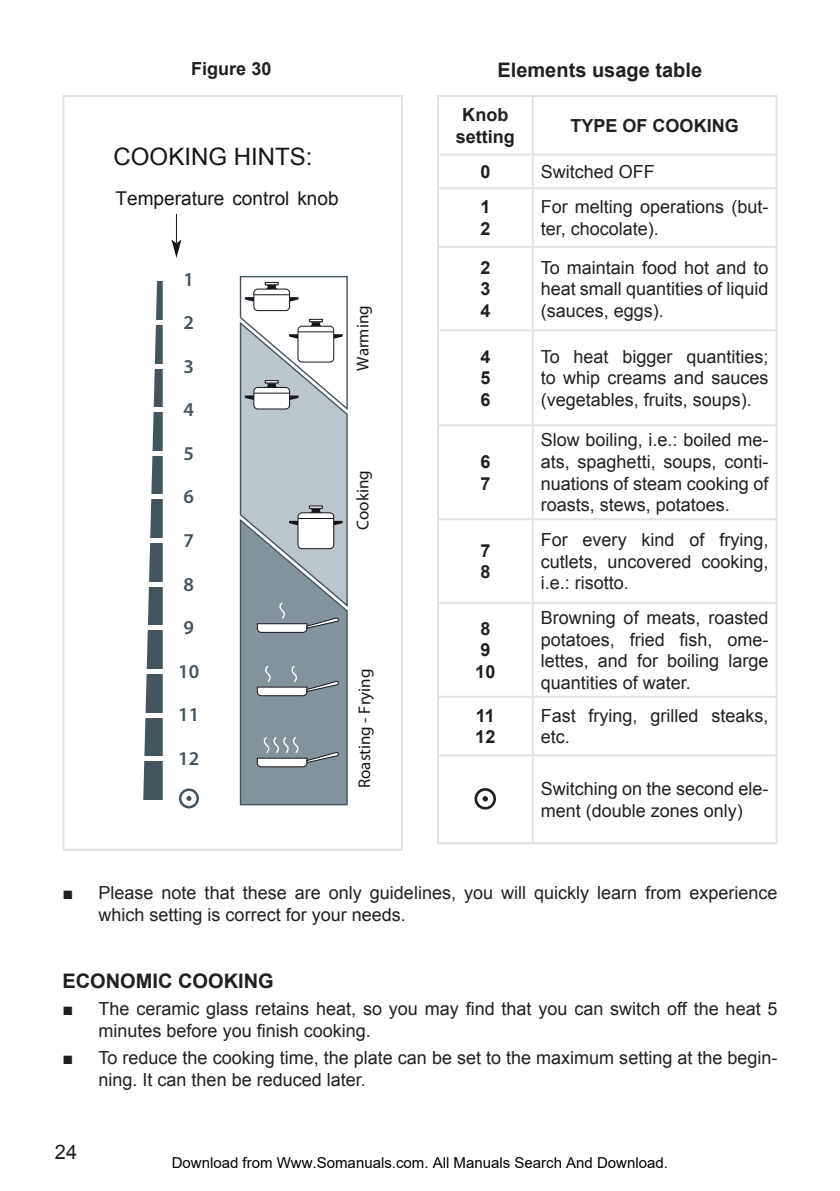
<style>
.page{position:relative;width:840px;height:1191px;background:#fff}
.page>*{position:absolute;margin:0;border:0;box-sizing:border-box;transform-origin:0 0}
.t1{font:24px "Arial";color:#18151a}
.t2{font:700 20px "Arial";color:#231f20}
.t3{font:20px "Arial";color:#231f20}
.t4{font:600 19.6px "Myriad Pro";color:#45555f}
.t5{font:19px "Arial";color:#18151a}
.t6{font:18px/21.6px "Arial";color:#231f20}
.t7{font:700 18px/21.6px "Arial";color:#231f20}
.t8{font:600 17px "Itc Eras";color:#18151a}
.t9{font:15px "Arial";color:#000}
</style>
<div class="page">
<hr style="left:437px;top:95px;width:95px;height:2px;background:#e1e2e4">
<hr style="left:437px;top:97px;width:2px;height:57px;background:#e1e2e4">
<hr style="left:532px;top:95px;width:245px;height:2px;background:#e1e2e4">
<hr style="left:531px;top:97px;width:2px;height:57px;background:#e1e2e4">
<hr style="left:775px;top:97px;width:2px;height:57px;background:#e1e2e4">
<hr style="left:437px;top:154px;width:95px;height:2px;background:#e1e2e4">
<hr style="left:437px;top:156px;width:2px;height:31px;background:#e1e2e4">
<hr style="left:532px;top:154px;width:245px;height:2px;background:#e1e2e4">
<hr style="left:531px;top:156px;width:2px;height:31px;background:#e1e2e4">
<hr style="left:775px;top:156px;width:2px;height:31px;background:#e1e2e4">
<hr style="left:437px;top:187px;width:95px;height:2px;background:#e1e2e4">
<hr style="left:437px;top:189px;width:2px;height:57px;background:#e1e2e4">
<hr style="left:532px;top:187px;width:245px;height:2px;background:#e1e2e4">
<hr style="left:531px;top:189px;width:2px;height:57px;background:#e1e2e4">
<hr style="left:775px;top:189px;width:2px;height:57px;background:#e1e2e4">
<hr style="left:437px;top:246px;width:95px;height:2px;background:#e1e2e4">
<hr style="left:437px;top:248px;width:2px;height:81px;background:#e1e2e4">
<hr style="left:532px;top:246px;width:245px;height:2px;background:#e1e2e4">
<hr style="left:531px;top:248px;width:2px;height:81px;background:#e1e2e4">
<hr style="left:775px;top:248px;width:2px;height:81px;background:#e1e2e4">
<hr style="left:437px;top:329px;width:95px;height:2px;background:#e1e2e4">
<hr style="left:437px;top:331px;width:2px;height:93px;background:#e1e2e4">
<hr style="left:532px;top:329px;width:245px;height:2px;background:#e1e2e4">
<hr style="left:531px;top:331px;width:2px;height:93px;background:#e1e2e4">
<hr style="left:775px;top:331px;width:2px;height:93px;background:#e1e2e4">
<hr style="left:437px;top:424px;width:95px;height:2px;background:#e1e2e4">
<hr style="left:437px;top:426px;width:2px;height:92px;background:#e1e2e4">
<hr style="left:532px;top:424px;width:245px;height:2px;background:#e1e2e4">
<hr style="left:531px;top:426px;width:2px;height:92px;background:#e1e2e4">
<hr style="left:775px;top:426px;width:2px;height:92px;background:#e1e2e4">
<hr style="left:437px;top:518px;width:95px;height:2px;background:#e1e2e4">
<hr style="left:437px;top:520px;width:2px;height:82px;background:#e1e2e4">
<hr style="left:532px;top:518px;width:245px;height:2px;background:#e1e2e4">
<hr style="left:531px;top:520px;width:2px;height:82px;background:#e1e2e4">
<hr style="left:775px;top:520px;width:2px;height:82px;background:#e1e2e4">
<hr style="left:437px;top:602px;width:95px;height:2px;background:#e1e2e4">
<hr style="left:437px;top:604px;width:2px;height:92px;background:#e1e2e4">
<hr style="left:532px;top:602px;width:245px;height:2px;background:#e1e2e4">
<hr style="left:531px;top:604px;width:2px;height:92px;background:#e1e2e4">
<hr style="left:775px;top:604px;width:2px;height:92px;background:#e1e2e4">
<hr style="left:437px;top:696px;width:95px;height:2px;background:#e1e2e4">
<hr style="left:437px;top:698px;width:2px;height:56px;background:#e1e2e4">
<hr style="left:532px;top:696px;width:245px;height:2px;background:#e1e2e4">
<hr style="left:531px;top:698px;width:2px;height:56px;background:#e1e2e4">
<hr style="left:775px;top:698px;width:2px;height:56px;background:#e1e2e4">
<hr style="left:437px;top:754px;width:95px;height:2px;background:#e1e2e4">
<hr style="left:437px;top:756px;width:2px;height:86px;background:#e1e2e4">
<hr style="left:532px;top:754px;width:245px;height:2px;background:#e1e2e4">
<hr style="left:531px;top:756px;width:2px;height:86px;background:#e1e2e4">
<hr style="left:775px;top:756px;width:2px;height:86px;background:#e1e2e4">
<hr style="left:437px;top:842px;width:95px;height:2px;background:#e1e2e4">
<hr style="left:532px;top:842px;width:245px;height:2px;background:#e1e2e4">
<svg style="left:476px;top:788px;width:20px;height:22px"></svg>
<svg style="left:474px;top:788px;width:21px;height:21px"></svg>
<div style="left:477px;top:790px;width:16px;height:17px;background:#fff;border-radius:50%"></div>
<svg style="left:482px;top:796px;width:5px;height:5px"></svg>
<svg style="left:239px;top:275px;width:109px;height:531px"></svg>
<svg style="left:143px;top:281px;width:20px;height:519px"></svg>
<hr style="left:147px;top:582px;width:19px;height:4px;background:#fff">
<div style="left:147px;top:538px;width:19px;height:5px;background:#fff"></div>
<hr style="left:137px;top:713px;width:31px;height:4px;background:#fff">
<div style="left:137px;top:669px;width:31px;height:5px;background:#fff"></div>
<div style="left:137px;top:625px;width:31px;height:5px;background:#fff"></div>
<div style="left:137px;top:756px;width:31px;height:5px;background:#fff"></div>
<hr style="left:137px;top:495px;width:31px;height:4px;background:#fff">
<hr style="left:137px;top:451px;width:31px;height:4px;background:#fff">
<div style="left:137px;top:407px;width:31px;height:5px;background:#fff"></div>
<hr style="left:137px;top:364px;width:31px;height:4px;background:#fff">
<hr style="left:137px;top:320px;width:31px;height:4px;background:#fff">
<svg style="left:179px;top:788px;width:20px;height:20px"></svg>
<div style="left:181px;top:791px;width:15px;height:15px;background:#fff;border-radius:50%"></div>
<svg style="left:186px;top:796px;width:5px;height:5px"></svg>
<svg style="left:171px;top:214px;width:10px;height:44px"></svg>
<div style="left:62px;top:95px;width:341px;height:755px;border:2px solid #e1e2e4"></div>
<p class="t7" style="left:191px;top:59px;width:82px">Figure 30</p>
<p class="t2" style="left:497px;top:57px;width:206px">Elements usage table</p>
<h1 class="t1" style="left:113px;top:141px;width:200px">COOKING HINTS:</h1>
<p class="t5" style="left:115px;top:186px;width:224px">Temperature control knob</p>
<p class="t4" style="left:183px;top:267px;width:12px">1</p>
<p class="t4" style="left:183px;top:310px;width:12px">2</p>
<p class="t4" style="left:183px;top:354px;width:12px">3</p>
<p class="t4" style="left:183px;top:397px;width:12px">4</p>
<p class="t4" style="left:183px;top:441px;width:12px">5</p>
<p class="t4" style="left:183px;top:484px;width:12px">6</p>
<p class="t4" style="left:183px;top:528px;width:12px">7</p>
<p class="t4" style="left:183px;top:571px;width:12px">8</p>
<p class="t4" style="left:183px;top:615px;width:12px">9</p>
<p class="t4" style="left:178px;top:658px;width:23px">10</p>
<p class="t4" style="left:178px;top:702px;width:23px">11</p>
<p class="t4" style="left:178px;top:745px;width:23px">12</p>
<p class="t8" style="left:352px;top:371px;width:67px;rotate:-90deg">Warming</p>
<p class="t8" style="left:352px;top:530px;width:61px;rotate:-90deg">Cooking</p>
<p class="t8" style="left:353px;top:788px;width:121px;rotate:-90deg">Roasting - Frying</p>
<p class="t7" style="left:455px;top:104px;width:61px;text-align:center">Knob setting</p>
<p class="t7" style="left:570px;top:115px;width:170px">TYPE OF COOKING</p>
<p class="t7" style="left:480px;top:161px;width:12px">0</p>
<p class="t6" style="left:540px;top:161px;width:116px">Switched OFF</p>
<p class="t7" style="left:480px;top:197px;width:12px">1<br>2</p>
<p class="t6" style="left:540px;top:196px;width:229px">For melting operations (but&shy;ter, chocolate).</p>
<p class="t7" style="left:480px;top:257px;width:12px;text-align:justify">2<br>3<br>4</p>
<p class="t6" style="left:540px;top:257px;width:229px;text-align:justify">To maintain food hot and to heat small quantities of liquid (sauces, eggs).</p>
<p class="t7" style="left:480px;top:346px;width:12px;text-align:justify">4<br>5<br>6</p>
<p class="t6" style="left:540px;top:346px;width:229px;text-align:justify">To heat bigger quantities; to whip creams and sauces (vegetables, fruits, soups).</p>
<p class="t7" style="left:480px;top:451px;width:12px">6<br>7</p>
<p class="t6" style="left:540px;top:429px;width:229px;text-align:justify">Slow boiling, i.e.: boiled me&shy;ats, spaghetti, soups, conti&shy;nuations of steam cooking of roasts, stews, potatoes.</p>
<p class="t7" style="left:480px;top:540px;width:12px">7<br>8</p>
<p class="t6" style="left:540px;top:529px;width:229px;text-align:justify">For every kind of frying, cutlets, uncovered cooking, i.e.: risotto.</p>
<p class="t7" style="left:475px;top:618px;width:22px">8<br>9<br>10</p>
<p class="t6" style="left:540px;top:607px;width:229px;text-align:justify">Browning of meats, roasted potatoes, fried fish, ome&shy;lettes, and for boiling large quantities of water.</p>
<p class="t7" style="left:475px;top:705px;width:22px">11<br>12</p>
<p class="t6" style="left:540px;top:705px;width:229px">Fast frying, grilled steaks, etc.</p>
<p class="t6" style="left:540px;top:778px;width:229px">Switching on the second ele&shy;ment (double zones only)</p>
<p class="t6" style="left:98px;top:882px;width:680px;text-indent:-36px">■ Please note that these are only guidelines, you will quickly learn from experience which setting is correct for your needs.</p>
<p class="t2" style="left:62px;top:967px;width:213px">ECONOMIC COOKING</p>
<p class="t6" style="left:98px;top:998px;width:680px;text-indent:-36px">■ The ceramic glass retains heat, so you may find that you can switch off the heat 5 minutes before you finish cooking.</p>
<p class="t6" style="left:98px;top:1047px;width:680px;text-indent:-36px">■ To reduce the cooking time, the plate can be set to the maximum setting at the begin&shy;ning. It can then be reduced later.</p>
<p class="t3" style="left:55px;top:1139px;width:24px">24</p>
<p class="t9" style="left:172px;top:1154px;width:497px">Download from Www.Somanuals.com. All Manuals Search And Download.</p>
</div>
